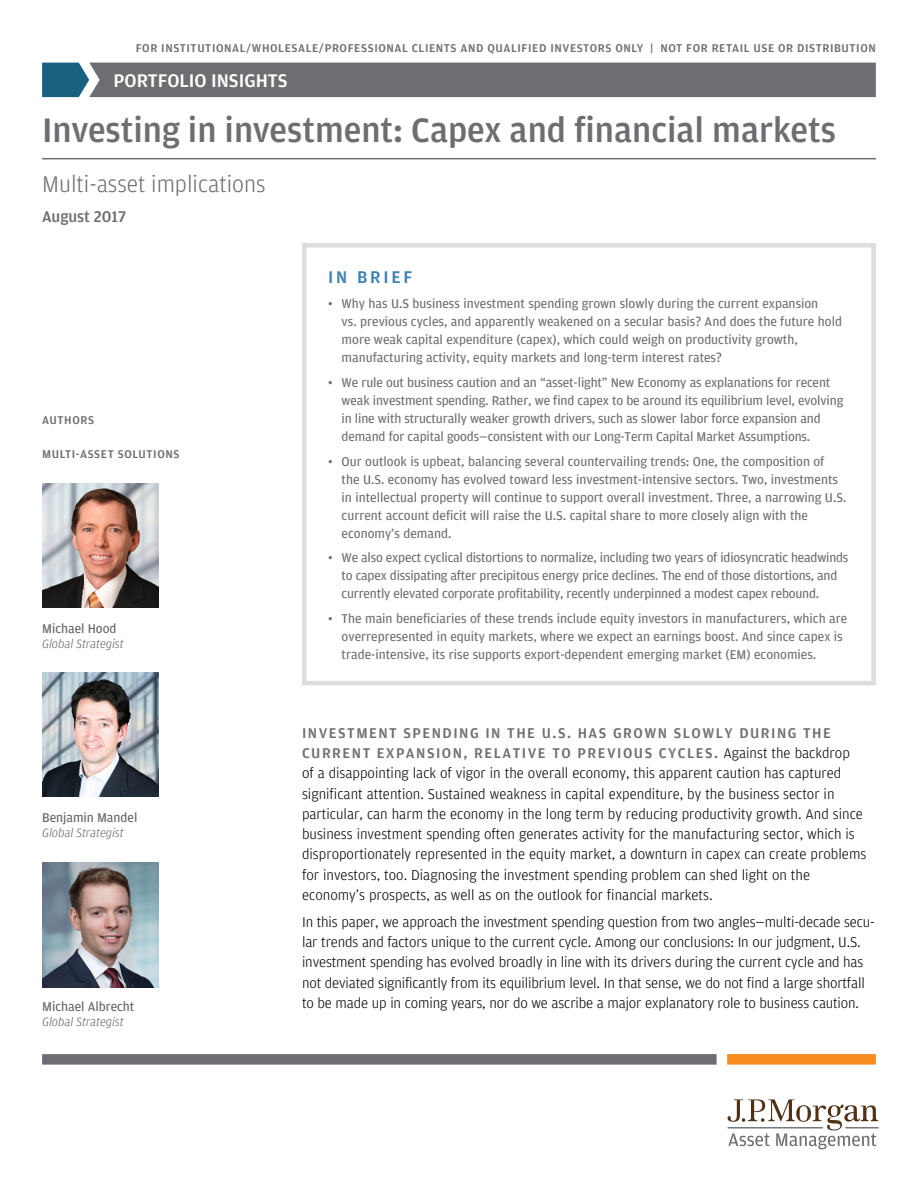
<style>
.page{position:relative;width:918px;height:1188px;background:#fff}
.page>*{position:absolute;margin:0;border:0;box-sizing:border-box;transform-origin:0 0}
.t1{font:500 36px "Amplitude";color:#6d6e71}
.t2{font:300 24px "Amplitude";color:#6d6e71}
.t3{font:500 19.5px "Amplitude";color:#fff}
.Sidebar_Title{font:500 18px "Amplitude";letter-spacing:.15em;color:#3d81b2}
.t4{font:500 16.5px "Amplitude";color:#6d6e71}
.Body_Copy{font:300 15px/20.2px "Amplitude";color:#000}
.t5{font:13.5px/18px "Amplitude";color:#6d6e71}
.Name{font:13.5px "Amplitude";color:#636466}
.Title___Division{font:italic 300 12.75px "Amplitude";color:#636466}
.t6{font:500 12px "Amplitude";letter-spacing:.05em;color:#6d6e71}
.s1{font-weight:500;color:#6d6e71}
</style>
<div class="page">
<div style="left:42px;top:1054px;width:675px;height:11px;background:#6d6e71"></div>
<div style="left:727px;top:1054px;width:149px;height:11px;background:#f68b1f"></div>
<hr style="left:845px;top:1127px;width:34px;height:1px;background:#6d6e71">
<hr style="left:727px;top:1127px;width:96px;height:1px;background:#6d6e71">
<svg style="left:728px;top:1099px;width:150px;height:50px"></svg>
<div style="left:42px;top:63px;width:834px;height:34px;background:#6d6e71"></div>
<hr style="left:42px;top:158px;width:834px;height:1px;background:#6d6e71">
<img style="left:42px;top:672px;width:117px;height:125px">
<div style="left:302px;top:243px;width:574px;height:442px;border:4px solid #dcddde"></div>
<img style="left:42px;top:483px;width:117px;height:125px">
<img style="left:42px;top:863px;width:117px;height:124px">
<p class="t6" style="left:136px;top:40px;width:742px">FOR INSTITUTIONAL/WHOLESALE/PROFESSIONAL CLIENTS AND QUALIFIED INVESTORS ONLY | NOT FOR RETAIL USE OR DISTRIBUTION</p>
<h3 class="t3" style="left:114px;top:69px;width:176px">PORTFOLIO INSIGHTS</h3>
<h1 class="t1" style="left:42px;top:107px;width:796px">Investing in investment: Capex and financial markets</h1>
<h2 class="t2" style="left:42px;top:169px;width:225px">Multi-asset implications</h2>
<p class="t4" style="left:42px;top:207px;width:85px">August 2017</p>
<p class="t6" style="left:42px;top:413px;width:53px">AUTHORS</p>
<p class="t6" style="left:42px;top:446px;width:139px">MULTI-ASSET SOLUTIONS</p>
<p class="Name" style="left:42px;top:620px;width:76px">Michael Hood</p>
<p class="Title___Division" style="left:42px;top:637px;width:83px">Global Strategist</p>
<p class="Name" style="left:42px;top:809px;width:97px">Benjamin Mandel</p>
<p class="Title___Division" style="left:42px;top:826px;width:83px">Global Strategist</p>
<p class="Name" style="left:42px;top:998px;width:94px">Michael Albrecht</p>
<p class="Title___Division" style="left:42px;top:1015px;width:83px">Global Strategist</p>
<p class="Sidebar_Title" style="left:328px;top:266px;width:86px">IN BRIEF</p>
<p class="t5" style="left:342px;top:294px;width:502px;text-indent:-14px">• Why has U.S business investment spending grown slowly during the current expansion<br>vs. previous cycles, and apparently weakened on a secular basis? And does the future hold more weak capital expenditure (capex), which could weigh on productivity growth, manufacturing activity, equity markets and long-term interest rates?</p>
<p class="t5" style="left:342px;top:373px;width:503px;text-indent:-14px">• We rule out business caution and an “asset-light” New Economy as explanations for recent weak investment spending. Rather, we find capex to be around its equilibrium level, evolving in line with structurally weaker growth drivers, such as slower labor force expansion and demand for capital goods—consistent with our Long-Term Capital Market Assumptions.</p>
<p class="t5" style="left:342px;top:452px;width:506px;text-indent:-14px">• Our outlook is upbeat, balancing several countervailing trends: One, the composition of<br>the U.S. economy has evolved toward less investment-intensive sectors. Two, investments in intellectual property will continue to support overall investment. Three, a narrowing U.S. current account deficit will raise the U.S. capital share to more closely align with the economy’s demand.</p>
<p class="t5" style="left:342px;top:549px;width:508px;text-indent:-14px">• We also expect cyclical distortions to normalize, including two years of idiosyncratic headwinds to capex dissipating after precipitous energy price declines. The end of those distortions, and currently elevated corporate profitability, recently underpinned a modest capex rebound.</p>
<p class="t5" style="left:342px;top:609px;width:507px;text-indent:-14px">• The main beneficiaries of these trends include equity investors in manufacturers, which are overrepresented in equity markets, where we expect an earnings boost. And since capex is trade-intensive, its rise supports export-dependent emerging market (EM) economies.</p>
<p class="Body_Copy" style="left:302px;top:722px;width:566px"><span class="s1">INVESTMENT SPENDING IN THE U.S. HAS GROWN SLOWLY DURING THE CURRENT EXPANSION, RELATIVE TO PREVIOUS CYCLES.</span> Against the backdrop<br>of a disappointing lack of vigor in the overall economy, this apparent caution has captured significant attention. Sustained weakness in capital expenditure, by the business sector in particular, can harm the economy in the long term by reducing productivity growth. And since business investment spending often generates activity for the manufacturing sector, which is disproportionately represented in the equity market, a downturn in capex can create problems for investors, too. Diagnosing the investment spending problem can shed light on the economy’s prospects, as well as on the outlook for financial markets.</p>
<p class="Body_Copy" style="left:302px;top:911px;width:574px">In this paper, we approach the investment spending question from two angles—multi-decade secu&shy;lar trends and factors unique to the current cycle. Among our conclusions: In our judgment, U.S. investment spending has evolved broadly in line with its drivers during the current cycle and has not deviated significantly from its equilibrium level. In that sense, we do not find a large shortfall to be made up in coming years, nor do we ascribe a major explanatory role to business caution.</p>
</div>
